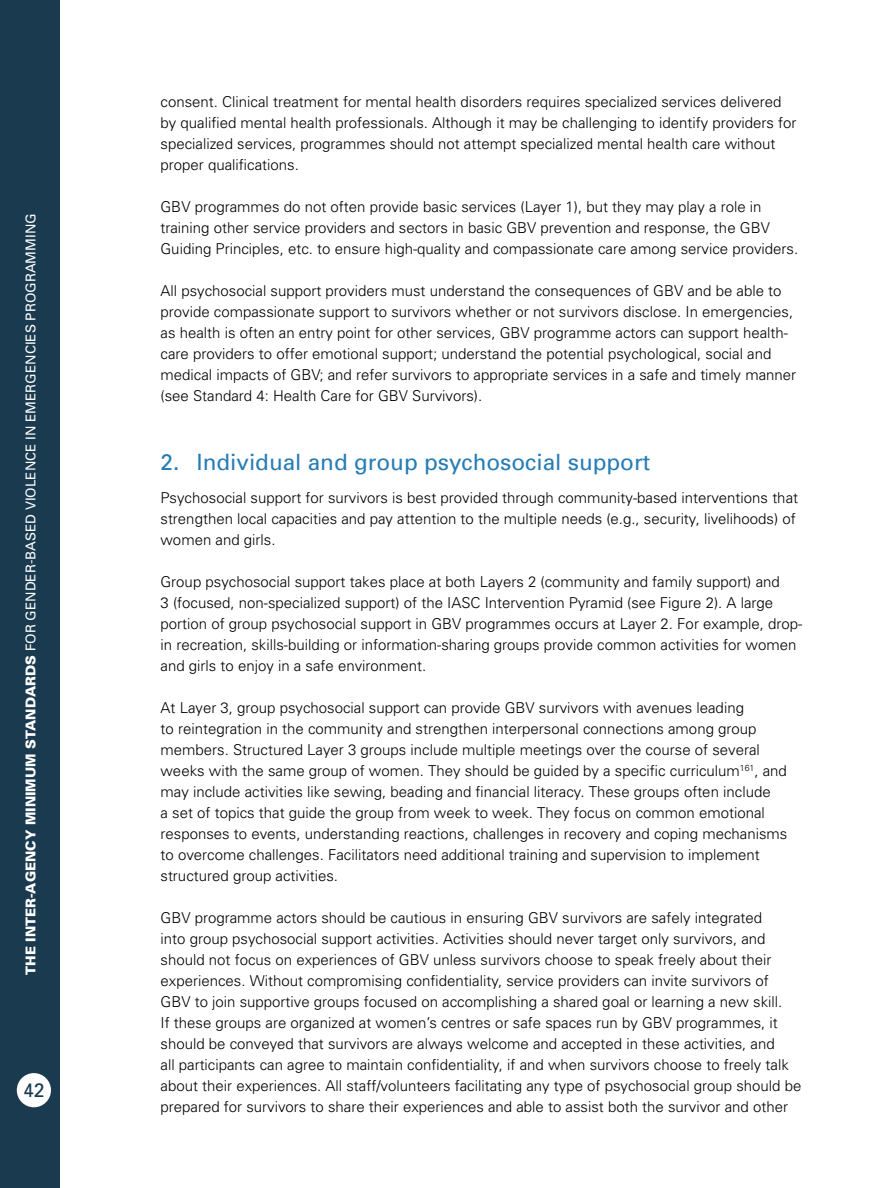
<style>
.page{position:relative;width:891px;height:1188px;background:#fff}
.page>*{position:absolute;margin:0;border:0;box-sizing:border-box;transform-origin:0 0}
.t1{font:22.5px "Univers";color:#267cb4}
.t2{font:19.5px "Univers";color:#1a3b4f}
.t3{font:300 15px/21px "Univers";color:#000}
.t4{font:13.5px "Univers";color:#fff}
.s1{font-weight:900}
</style>
<div class="page">
<div style="left:0;top:0;width:60px;height:1188px;background:#1a3b4f"></div>
<div style="left:17px;top:1073px;width:34px;height:34px;background:#fff;border-radius:50%"></div>
<p class="t4" style="left:22px;top:975px;width:763px;rotate:-90deg"><span class="s1">THE INTER-AGENCY MINIMUM STANDARDS</span> FOR GENDER-BASED VIOLENCE IN EMERGENCIES PROGRAMMING</p>
<h2 class="t2" style="left:23px;top:1078px;width:23px">42</h2>
<p class="t3" style="left:160px;top:90px;width:638px">consent. Clinical treatment for mental health disorders requires specialized services delivered by qualified mental health professionals. Although it may be challenging to identify providers for specialized services, programmes should not attempt specialized mental health care without proper qualifications.</p>
<p class="t3" style="left:160px;top:195px;width:639px">GBV programmes do not often provide basic services (Layer 1), but they may play a role in training other service providers and sectors in basic GBV prevention and response, the GBV<br>Guiding Principles, etc. to ensure high-quality and compassionate care among service providers.</p>
<p class="t3" style="left:160px;top:279px;width:637px">All psychosocial support providers must understand the consequences of GBV and be able to provide compassionate support to survivors whether or not survivors disclose. In emergencies, as health is often an entry point for other services, GBV programme actors can support health&shy;care providers to offer emotional support; understand the potential psychological, social and medical impacts of GBV; and refer survivors to appropriate services in a safe and timely manner (see Standard 4: Health Care for GBV Survivors).</p>
<h1 class="t1" style="left:160px;top:448px;width:491px">2. Individual and group psychosocial support</h1>
<p class="t3" style="left:160px;top:486px;width:639px">Psychosocial support for survivors is best provided through community-based interventions that strengthen local capacities and pay attention to the multiple needs (e.g., security, livelihoods) of women and girls.</p>
<p class="t3" style="left:160px;top:570px;width:643px">Group psychosocial support takes place at both Layers 2 (community and family support) and<br>3 (focused, non-specialized support) of the IASC Intervention Pyramid (see Figure 2). A large portion of group psychosocial support in GBV programmes occurs at Layer 2. For example, drop&shy;in recreation, skills-building or information-sharing groups provide common activities for women and girls to enjoy in a safe environment.</p>
<p class="t3" style="left:160px;top:696px;width:628px">At Layer 3, group psychosocial support can provide GBV survivors with avenues leading<br>to reintegration in the community and strengthen interpersonal connections among group members. Structured Layer 3 groups include multiple meetings over the course of several weeks with the same group of women. They should be guided by a specific curriculum<sup>161</sup>, and may include activities like sewing, beading and financial literacy. These groups often include<br>a set of topics that guide the group from week to week. They focus on common emotional responses to events, understanding reactions, challenges in recovery and coping mechanisms to overcome challenges. Facilitators need additional training and supervision to implement structured group activities.</p>
<p class="t3" style="left:161px;top:906px;width:643px">GBV programme actors should be cautious in ensuring GBV survivors are safely integrated<br>into group psychosocial support activities. Activities should never target only survivors, and should not focus on experiences of GBV unless survivors choose to speak freely about their experiences. Without compromising confidentiality, service providers can invite survivors of GBV to join supportive groups focused on accomplishing a shared goal or learning a new skill.<br>If these groups are organized at women’s centres or safe spaces run by GBV programmes, it should be conveyed that survivors are always welcome and accepted in these activities, and<br>all participants can agree to maintain confidentiality, if and when survivors choose to freely talk about their experiences. All staff/volunteers facilitating any type of psychosocial group should be prepared for survivors to share their experiences and able to assist both the survivor and other</p>
</div>
